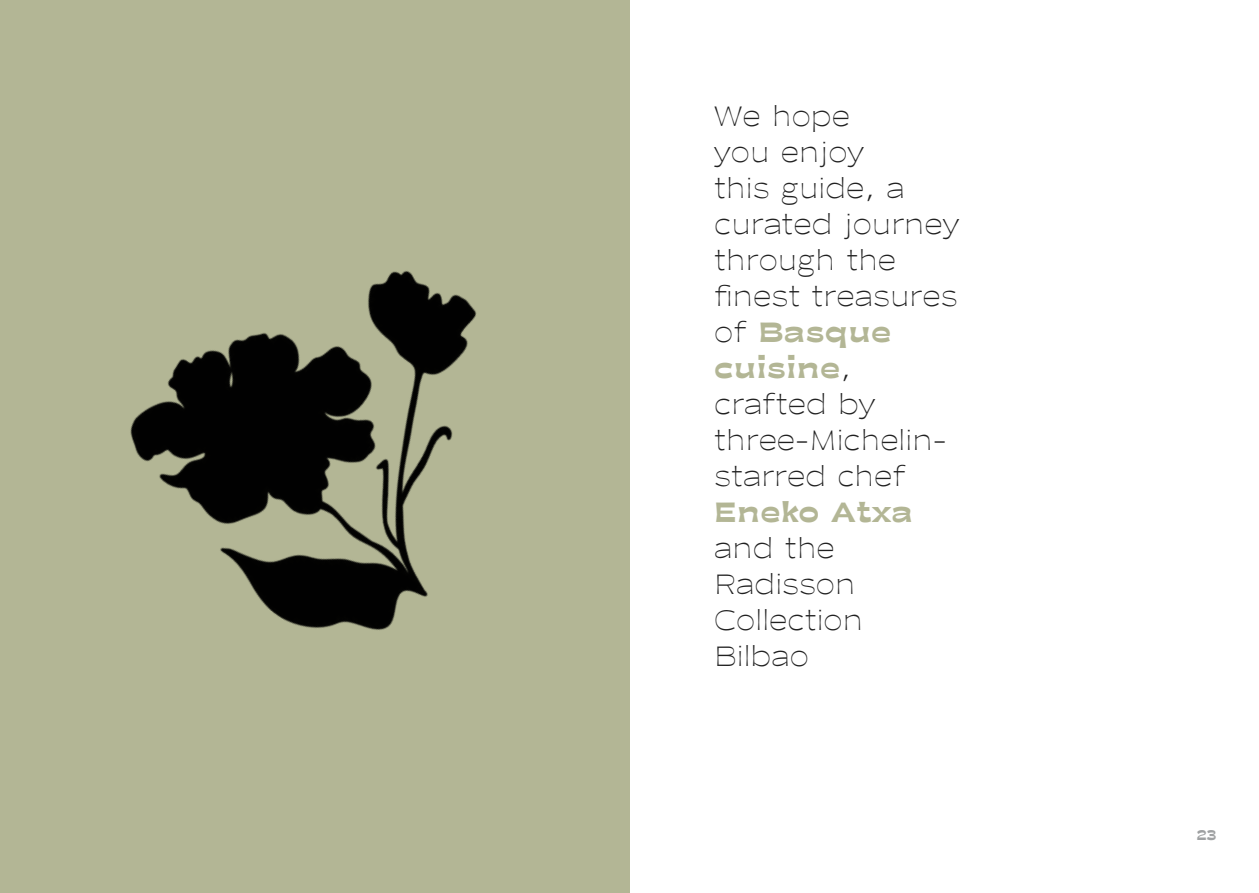
<style>
.page{position:relative;width:1259px;height:893px;background:#fff}
.page>*{position:absolute;margin:0;border:0;box-sizing:border-box;transform-origin:0 0}
.t1{font:300 30px/36px "Moche";letter-spacing:.025em;color:#212121}
.t2{font:700 30px "Moche";letter-spacing:.025em;color:#b3b695}
.t3{font:700 15px "Moche";color:#9fa1a2}
.s1{font-weight:700;color:#b3b695}
</style>
<div class="page">
<div style="left:0;top:0;width:629px;height:893px;background:#b3b695"></div>
<img style="left:130px;top:271px;width:347px;height:359px">
<p class="t1" style="left:714px;top:98px;width:246px">We hope<br>you enjoy<br>this guide, a curated journey through the finest treasures of <span class="s1">Basque cuisine</span>, crafted by three-Michelin&shy;starred chef</p>
<p class="t2" style="left:714px;top:492px;width:200px">Eneko Atxa</p>
<p class="t1" style="left:714px;top:530px;width:150px">and the<br>Radisson<br>Collection<br>Bilbao</p>
<p class="t3" style="left:1197px;top:825px;width:21px">23</p>
</div>
